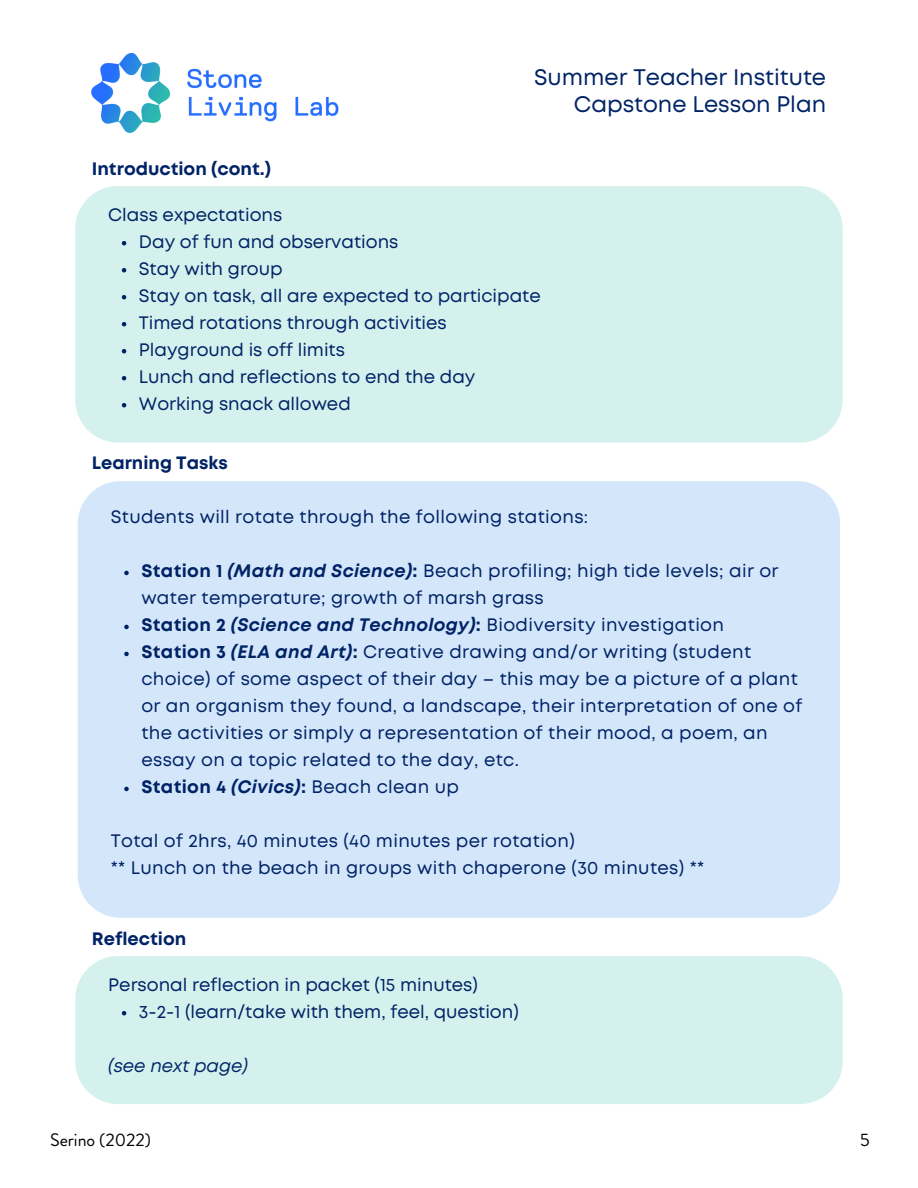
<style>
.page{position:relative;width:918px;height:1188px;background:#fff}
.page>*{position:absolute;margin:0;border:0;box-sizing:border-box;transform-origin:0 0}
.t1{font:22.5px "Mont";color:#002366}
.t2{font:18px/27px "Mont";letter-spacing:.02em;color:#002366}
.t3{font:18px "Mont";color:#002366}
.t4{font:700 18px "Mont";color:#002366}
.t5{font:18px "Brandon Grotesque";color:#000}
.t6{font:italic 18px "Mont";color:#002366}
.t7{font:700 17.85px "Mont";color:#002366}
.s1{font-weight:700}
.s2{font-weight:700;font-style:italic}
</style>
<div class="page">
<img style="left:92px;top:54px;width:246px;height:79px">
<div style="left:75px;top:186px;width:768px;height:257px;background:#d5f1ee"></div>
<svg style="left:122px;top:241px;width:4px;height:4px"></svg>
<svg style="left:122px;top:268px;width:4px;height:4px"></svg>
<svg style="left:122px;top:295px;width:4px;height:4px"></svg>
<svg style="left:122px;top:322px;width:4px;height:4px"></svg>
<svg style="left:122px;top:349px;width:4px;height:4px"></svg>
<svg style="left:122px;top:376px;width:4px;height:4px"></svg>
<svg style="left:122px;top:403px;width:4px;height:4px"></svg>
<div style="left:78px;top:481px;width:762px;height:437px;background:#d4e6fa"></div>
<svg style="left:124px;top:571px;width:5px;height:4px"></svg>
<svg style="left:124px;top:625px;width:5px;height:4px"></svg>
<svg style="left:124px;top:652px;width:5px;height:4px"></svg>
<svg style="left:124px;top:787px;width:5px;height:4px"></svg>
<div style="left:75px;top:956px;width:768px;height:148px;background:#d5f1ee"></div>
<svg style="left:122px;top:1011px;width:4px;height:4px"></svg>
<p class="t4" style="left:92px;top:161px;width:181px">Introduction (cont.)</p>
<p class="t3" style="left:108px;top:208px;width:176px">Class expectations</p>
<p class="t1" style="left:534px;top:69px;width:294px">Summer Teacher Institute</p>
<p class="t1" style="left:574px;top:96px;width:254px">Capstone Lesson Plan</p>
<p class="t3" style="left:139px;top:235px;width:261px">Day of fun and observations</p>
<p class="t3" style="left:139px;top:262px;width:145px">Stay with group</p>
<p class="t3" style="left:139px;top:289px;width:403px">Stay on task, all are expected to participate</p>
<p class="t3" style="left:139px;top:316px;width:309px">Timed rotations through activities</p>
<p class="t3" style="left:139px;top:343px;width:208px">Playground is off limits</p>
<p class="t3" style="left:139px;top:370px;width:338px">Lunch and reflections to end the day</p>
<p class="t3" style="left:139px;top:397px;width:213px">Working snack allowed</p>
<p class="t7" style="left:92px;top:456px;width:138px">Learning Tasks</p>
<p class="t2" style="left:111px;top:505px;width:479px">Students will rotate through the following stations:</p>
<p class="t2" style="left:141px;top:559px;width:639px"><span class="s1">Station 1</span> <span class="s2">(Math and Science)</span><span class="s1">:</span> Beach profiling; high tide levels; air or water temperature; growth of marsh grass</p>
<p class="t2" style="left:141px;top:613px;width:584px"><span class="s1">Station 2</span> <span class="s2">(Science and Technology)</span><span class="s1">:</span> Biodiversity investigation</p>
<p class="t2" style="left:141px;top:640px;width:663px"><span class="s1">Station 3</span> <span class="s2">(ELA and Art)</span><span class="s1">:</span> Creative drawing and/or writing (student choice) of some aspect of their day – this may be a picture of a plant or an organism they found, a landscape, their interpretation of one of the activities or simply a representation of their mood, a poem, an essay on a topic related to the day, etc.</p>
<p class="t2" style="left:141px;top:775px;width:319px"><span class="s1">Station 4</span> <span class="s2">(Civics)</span><span class="s1">:</span> Beach clean up</p>
<p class="t2" style="left:111px;top:829px;width:466px">Total of 2hrs, 40 minutes (40 minutes per rotation)</p>
<p class="t2" style="left:111px;top:856px;width:595px">** Lunch on the beach in groups with chaperone (30 minutes) **</p>
<p class="t4" style="left:92px;top:932px;width:96px">Reflection</p>
<p class="t3" style="left:108px;top:978px;width:371px">Personal reflection in packet (15 minutes)</p>
<p class="t3" style="left:139px;top:1005px;width:381px">3-2-1 (learn/take with them, feel, question)</p>
<p class="t6" style="left:108px;top:1059px;width:141px">(see next page)</p>
<p class="t5" style="left:50px;top:1127px;width:102px">Serino (2022)</p>
<p class="t5" style="left:860px;top:1127px;width:11px">5</p>
</div>
